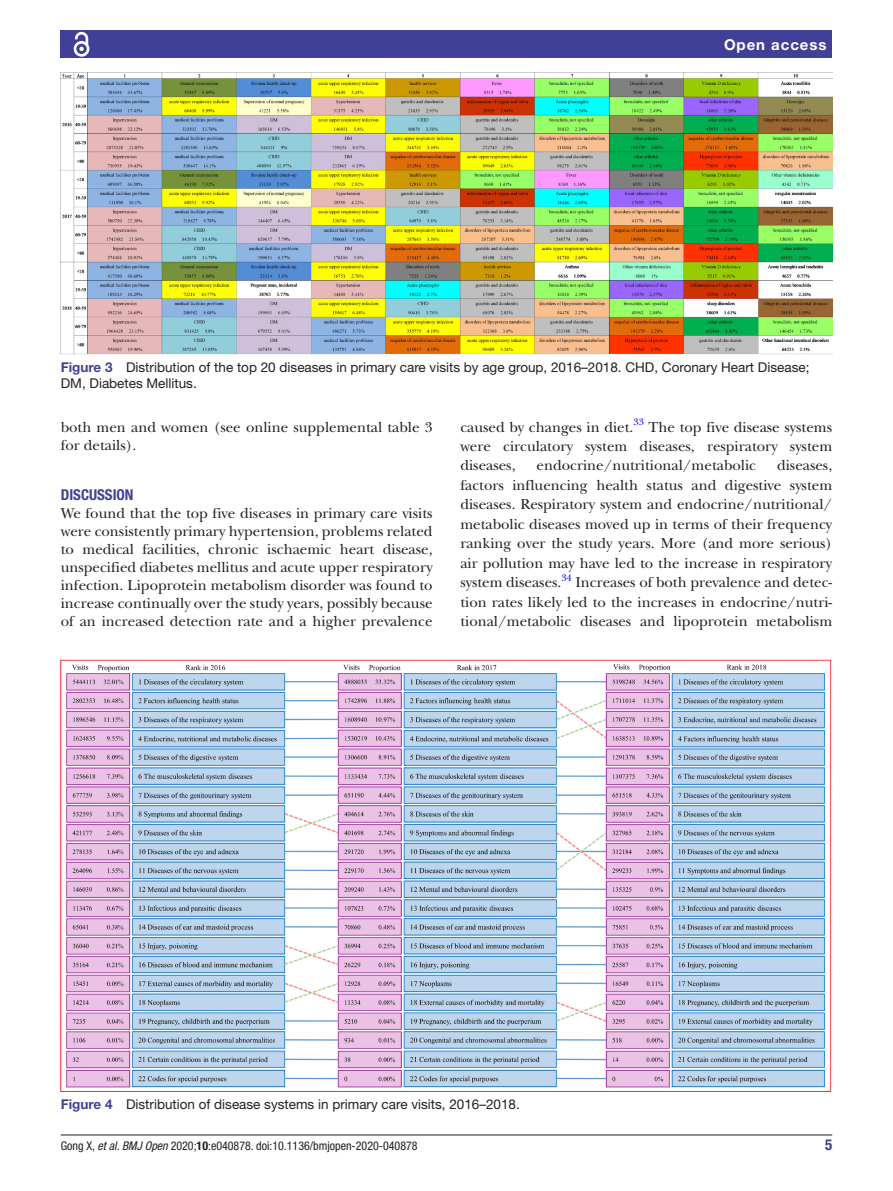
<style>
.page{position:relative;width:893px;height:1191px;background:#fff}
.page>*{position:absolute;margin:0;border:0;box-sizing:border-box;transform-origin:0 0}
.t1{font:15px/19.5px "New Baskerville";color:#231f20;text-align:justify}
.t2{font:700 condensed 15px "Helvetica Neue LT Std";color:#414099}
.t3{font:700 15px "Helvetica Neue LT Std";letter-spacing:.065em;color:#fff}
.t4{font:13.5px/16.2px "Helvetica Neue LT Std";color:#231f20}
.t5{font:condensed 12px "Helvetica Neue LT Std";color:#231f20}
.t6{font:9.9px "New Baskerville";color:#00f}
.s1{font-weight:700;color:#414099}
.s2{font-style:italic}
.s3{font-weight:700}
</style>
<div class="page">
<hr style="left:61px;top:1134px;width:771px;height:1px;background:#231f20">
<div style="left:61px;top:31px;width:771px;height:27px;background:#414099"></div>
<svg style="left:73px;top:31px;width:17px;height:26px"></svg>
<img style="left:61px;top:73px;width:771px;height:281px">
<img style="left:61px;top:659px;width:771px;height:432px">
<p class="t3" style="left:724px;top:35px;width:104px">Open access</p>
<p class="t4" style="left:61px;top:359px;width:750px"><span class="s1">Figure 3</span> Distribution of the top 20 diseases in primary care visits by age group, 2016–2018. CHD, Coronary Heart Disease;<br>DM, Diabetes Mellitus.</p>
<p class="t1" style="left:61px;top:418px;width:373px;line-height:18.1px">both men and women (see online supplemental table 3 for details).</p>
<p class="t2" style="left:61px;top:486px;width:74px">DISCUSSION</p>
<p class="t1" style="left:61px;top:504px;width:373px;line-height:18px">We found that the top five diseases in primary care visits were consistently primary hypertension, problems related to medical facilities, chronic ischaemic heart disease, unspecified diabetes mellitus and acute upper respiratory infection. Lipoprotein metabolism disorder was found to increase continually over the study years, possibly because of an increased detection rate and a higher prevalence</p>
<p class="t1" style="left:460px;top:417px;width:175px">caused by changes in diet.</p>
<p class="t6" style="left:633px;top:416px;width:12px">33</p>
<p class="t1" style="left:460px;top:417px;width:373px;text-indent:188px">The top five disease systems were circulatory system diseases, respiratory system diseases,</p>
<p class="t1" style="left:460px;top:456px;width:373px;text-indent:317px">diseases, factors influencing health status and digestive system diseases. Respiratory system and endocrine/nutritional/ metabolic diseases moved up in terms of their frequency ranking over the study years. More (and more serious) air pollution may have led to the increase in respiratory system diseases.</p>
<p class="t1" style="left:536px;top:456px;width:221px">endocrine/nutritional/metabolic</p>
<p class="t6" style="left:561px;top:571px;width:12px">34</p>
<p class="t1" style="left:460px;top:573px;width:373px;text-indent:115px">Increases of both prevalence and detec&shy;tion rates likely led to the increases in endocrine/nutri&shy;tional/metabolic diseases and lipoprotein metabolism</p>
<p class="t4" style="left:61px;top:1096px;width:461px"><span class="s1">Figure 4</span> Distribution of disease systems in primary care visits, 2016–2018.</p>
<p class="t5" style="left:61px;top:1138px;width:358px">Gong X, <span class="s2">et al</span>. <span class="s2">BMJ Open</span> 2020;<span class="s3">10</span>:e040878. doi:10.1136/bmjopen-2020-040878</p>
<p class="t2" style="left:825px;top:1135px;width:9px">5</p>
</div>
